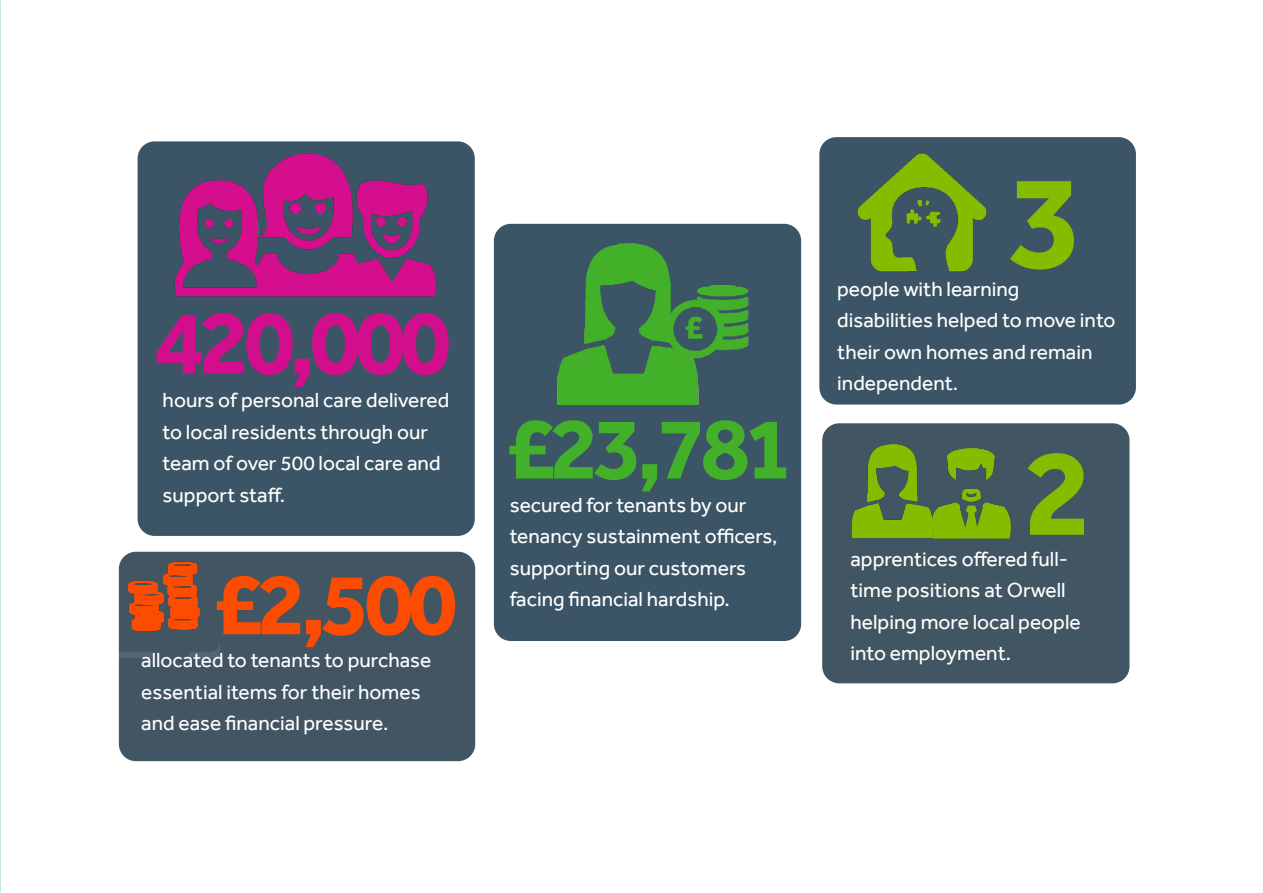
<style>
.page{position:relative;width:1263px;height:893px;background:#fff}
.page>*{position:absolute;margin:0;border:0;box-sizing:border-box;transform-origin:0 0}
.t1{font:700 136.8px "Effra";color:#84bd00}
.t2{font:700 126px "Effra";color:#84bd00}
.t3{font:700 93px "Effra";letter-spacing:-.06em;color:#d20e8c}
.t4{font:700 90px "Effra";color:#43b02a}
.t5{font:700 90px "Effra";color:#fc4c02}
.t6{font:21px/31.5px "Effra";color:#fff}
</style>
<div class="page">
<div style="left:494px;top:224px;width:307px;height:417px;background:#3b5566;border-radius:17px"></div>
<img style="left:557px;top:243px;width:192px;height:162px">
<div style="left:819px;top:137px;width:317px;height:268px;background:#3b5566;border-radius:17px"></div>
<img style="left:857px;top:153px;width:130px;height:119px">
<div style="left:138px;top:141px;width:337px;height:395px;background:#3b5566;border-radius:17px"></div>
<img style="left:174px;top:153px;width:263px;height:144px">
<div style="left:119px;top:552px;width:356px;height:209px;background:#425563;border-radius:17px"></div>
<img style="left:119px;top:552px;width:101px;height:106px">
<div style="left:822px;top:423px;width:307px;height:260px;background:#425563;border-radius:17px"></div>
<img style="left:954px;top:448px;width:57px;height:91px">
<img style="left:851px;top:444px;width:103px;height:95px">
<p class="t3" style="left:154px;top:287px;width:298px">420,000</p>
<p class="t6" style="left:163px;top:384px;width:288px">hours of personal care delivered to local residents through our team of over 500 local care and support staff.</p>
<p class="t5" style="left:213px;top:550px;width:245px">£2,500</p>
<p class="t6" style="left:141px;top:644px;width:292px">allocated to tenants to purchase essential items for their homes and ease financial pressure.</p>
<p class="t4" style="left:506px;top:395px;width:289px">£23,781</p>
<p class="t6" style="left:510px;top:488px;width:269px">secured for tenants by our tenancy sustainment officers, supporting our customers facing financial hardship.</p>
<p class="t1" style="left:1009px;top:140px;width:76px">3</p>
<p class="t6" style="left:837px;top:273px;width:184px">people with learning</p>
<p class="t6" style="left:837px;top:304px;width:280px">disabilities helped to move into their own homes and remain</p>
<p class="t6" style="left:837px;top:367px;width:122px">independent.</p>
<p class="t2" style="left:1024px;top:418px;width:70px">2</p>
<p class="t6" style="left:850px;top:543px;width:232px">apprentices offered full&shy;time positions at Orwell helping more local people into employment.</p>
</div>
